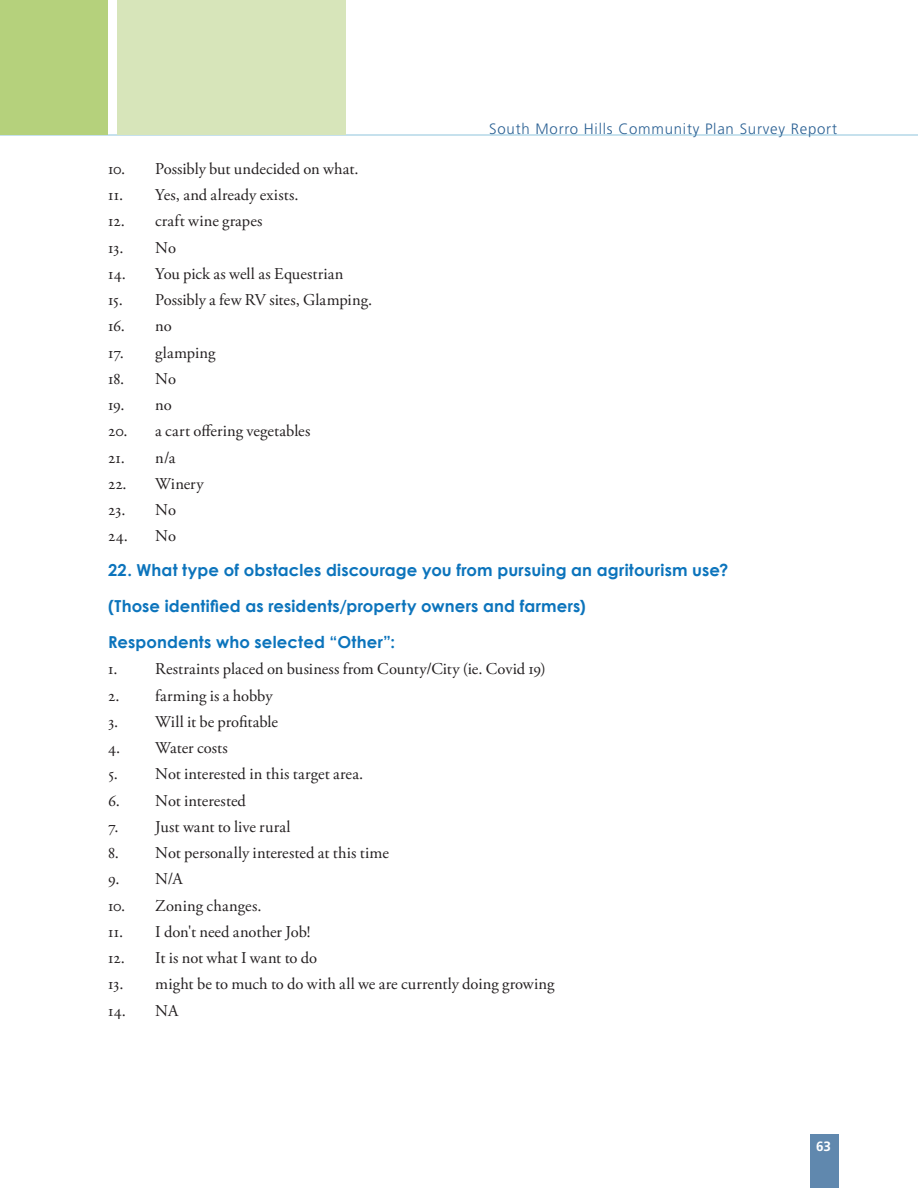
<style>
.page{position:relative;width:918px;height:1188px;background:#fff}
.page>*{position:absolute;margin:0;border:0;box-sizing:border-box;transform-origin:0 0}
.t1{font:16.5px "Adobe Garamond Pro";letter-spacing:.005em;color:#231f20}
._3_Head{font:700 16.5px "Century Gothic";letter-spacing:.01em;color:#0c74bc}
.t2{font:300 15px "Frutiger LT Std";letter-spacing:.05em;color:#2b6194}
.t3{font:700 13.5px "Frutiger LT Std";color:#fff}
</style>
<div class="page">
<div style="left:810px;top:1134px;width:28px;height:54px;background:#6088ae"></div>
<hr style="left:0;top:135px;width:918px;height:1px;background:#8ec5dc">
<div style="left:0;top:0;width:108px;height:135px;background:#b5d17c"></div>
<div style="left:117px;top:0;width:229px;height:135px;background:#d7e5ba"></div>
<p class="t2" style="left:489px;top:120px;width:349px">South Morro Hills Community Plan Survey Report</p>
<p class="t1" style="left:108px;top:159px;width:252px">10. Possibly but undecided on what.</p>
<p class="t1" style="left:108px;top:185px;width:192px">11. Yes, and already exists.</p>
<p class="t1" style="left:108px;top:211px;width:156px">12. craft wine grapes</p>
<p class="t1" style="left:108px;top:238px;width:69px">13. No</p>
<p class="t1" style="left:108px;top:264px;width:237px">14. You pick as well as Equestrian</p>
<p class="t1" style="left:108px;top:290px;width:266px">15. Possibly a few RV sites, Glamping.</p>
<p class="t1" style="left:108px;top:316px;width:65px">16. no</p>
<p class="t1" style="left:108px;top:343px;width:109px">17. glamping</p>
<p class="t1" style="left:108px;top:369px;width:69px">18. No</p>
<p class="t1" style="left:108px;top:395px;width:65px">19. no</p>
<p class="t1" style="left:108px;top:421px;width:204px">20. a cart offering vegetables</p>
<p class="t1" style="left:108px;top:448px;width:69px">21. n/a</p>
<p class="t1" style="left:108px;top:474px;width:97px">22. Winery</p>
<p class="t1" style="left:108px;top:500px;width:69px">23. No</p>
<p class="t1" style="left:108px;top:526px;width:69px">24. No</p>
<p class="_3_Head" style="left:108px;top:557px;width:622px">22. What type of obstacles discourage you from pursuing an agritourism use?</p>
<p class="_3_Head" style="left:108px;top:593px;width:479px">(Those identified as residents/property owners and farmers)</p>
<p class="_3_Head" style="left:108px;top:629px;width:289px">Respondents who selected “Other”:</p>
<p class="t1" style="left:108px;top:659px;width:439px">1. Restraints placed on business from County/City (ie. Covid 19)</p>
<p class="t1" style="left:108px;top:685px;width:166px">2. farming is a hobby</p>
<p class="t1" style="left:108px;top:712px;width:171px">3. Will it be profitable</p>
<p class="t1" style="left:108px;top:738px;width:121px">4. Water costs</p>
<p class="t1" style="left:108px;top:764px;width:257px">5. Not interested in this target area.</p>
<p class="t1" style="left:108px;top:790px;width:139px">6. Not interested</p>
<p class="t1" style="left:108px;top:817px;width:184px">7. Just want to live rural</p>
<p class="t1" style="left:108px;top:843px;width:282px">8. Not personally interested at this time</p>
<p class="t1" style="left:108px;top:869px;width:76px">9. N/A</p>
<p class="t1" style="left:108px;top:895px;width:155px">10. Zoning changes.</p>
<p class="t1" style="left:108px;top:922px;width:204px">11. I don't need another Job!</p>
<p class="t1" style="left:108px;top:948px;width:211px">12. It is not what I want to do</p>
<p class="t1" style="left:108px;top:974px;width:448px">13. might be to much to do with all we are currently doing growing</p>
<p class="t1" style="left:108px;top:1000px;width:72px">14. NA</p>
<p class="t3" style="left:816px;top:1138px;width:17px">63</p>
</div>
